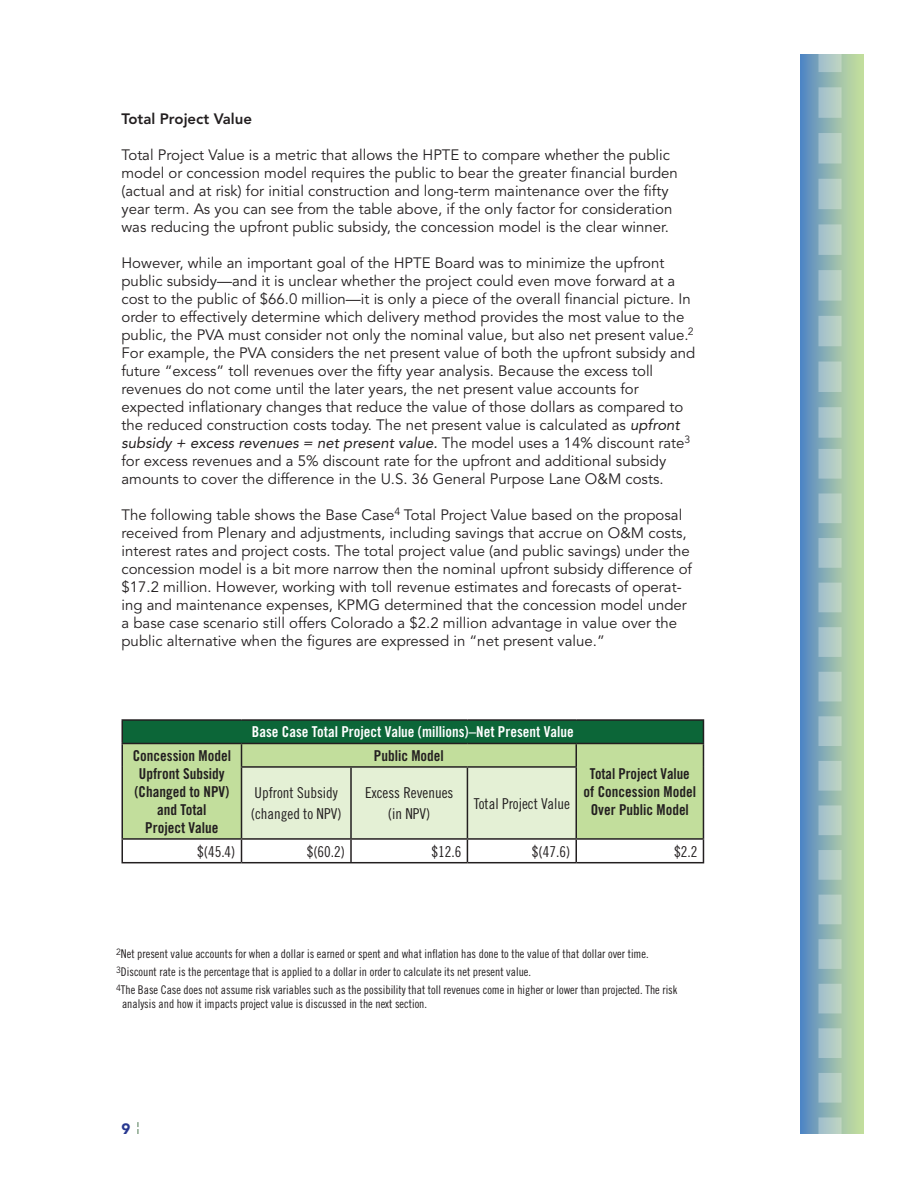
<style>
.page{position:relative;width:918px;height:1188px;background:#fff}
.page>*{position:absolute;margin:0;border:0;box-sizing:border-box;transform-origin:0 0}
.t1{font:15px/18px "Avenir";color:#231f20}
.t2{font:15px/18px "Trade Gothic Bold Cond Twenty";color:#231f20;text-align:center}
.t3{font:15px/21px "Trade Gothic Cond Eighteen";color:#231f20}
.t4{font:15px "Trade Gothic Bold Cond Twenty";color:#fff}
.t5{font:800 15px "Avenir";color:#231f20}
.t6{font:900 15px "Avenir";color:#283890}
.t7{font:12px/18px "Trade Gothic Cond Eighteen";color:#231f20}
.s1{font-style:italic}
</style>
<div class="page">
<div style="left:122px;top:720px;width:581px;height:23px;background:#0c6638"></div>
<div style="left:123px;top:744px;width:580px;height:94px;background:#c2de9c"></div>
<hr style="left:121px;top:719px;width:121px;height:2px;background:#231f20">
<hr style="left:121px;top:721px;width:2px;height:22px;background:#231f20">
<hr style="left:242px;top:719px;width:109px;height:2px;background:#231f20">
<hr style="left:351px;top:719px;width:116px;height:2px;background:#231f20">
<hr style="left:467px;top:719px;width:109px;height:2px;background:#231f20">
<hr style="left:576px;top:719px;width:128px;height:2px;background:#231f20">
<hr style="left:121px;top:743px;width:121px;height:1px;background:#231f20">
<hr style="left:121px;top:744px;width:2px;height:23px;background:#231f20">
<hr style="left:242px;top:743px;width:109px;height:1px;background:#231f20">
<hr style="left:351px;top:743px;width:116px;height:1px;background:#231f20">
<hr style="left:467px;top:743px;width:109px;height:1px;background:#231f20">
<hr style="left:576px;top:743px;width:128px;height:1px;background:#231f20">
<hr style="left:575px;top:744px;width:2px;height:22px;background:#231f20">
<svg style="left:703px;top:721px;width:1px;height:46px"></svg>
<hr style="left:121px;top:767px;width:2px;height:71px;background:#231f20">
<hr style="left:467px;top:766px;width:110px;height:2px;background:#231f20">
<hr style="left:575px;top:768px;width:2px;height:70px;background:#231f20">
<hr style="left:703px;top:767px;width:1px;height:71px;background:#231f20">
<hr style="left:121px;top:838px;width:121px;height:2px;background:#231f20">
<hr style="left:121px;top:840px;width:2px;height:22px;background:#231f20">
<svg style="left:241px;top:744px;width:335px;height:118px"></svg>
<hr style="left:576px;top:838px;width:128px;height:2px;background:#231f20">
<hr style="left:575px;top:840px;width:2px;height:22px;background:#231f20">
<svg style="left:703px;top:840px;width:1px;height:22px"></svg>
<hr style="left:121px;top:862px;width:121px;height:1px;background:#231f20">
<hr style="left:242px;top:862px;width:109px;height:1px;background:#231f20">
<hr style="left:351px;top:862px;width:116px;height:1px;background:#231f20">
<hr style="left:467px;top:862px;width:109px;height:1px;background:#231f20">
<hr style="left:576px;top:862px;width:128px;height:1px;background:#231f20">
<div style="left:800px;top:54px;width:64px;height:1080px;background:linear-gradient(to right,#5688c5,#cbe39c)"></div>
<svg style="left:818px;top:54px;width:24px;height:384px;background:#a3c1c0"></svg>
<svg style="left:818px;top:449px;width:24px;height:685px;background:#a0bfbf"></svg>
<svg style="left:137px;top:1122px;width:2px;height:12px"></svg>
<p class="t5" style="left:122px;top:110px;width:132px">Total Project Value</p>
<p class="t1" style="left:122px;top:146px;width:558px">Total Project Value is a metric that allows the HPTE to compare whether the public model or concession model requires the public to bear the greater financial burden (actual and at risk) for initial construction and long-term maintenance over the fifty year term. As you can see from the table above, if the only factor for consideration was reducing the upfront public subsidy, the concession model is the clear winner.</p>
<p class="t1" style="left:122px;top:254px;width:575px">However, while an important goal of the HPTE Board was to minimize the upfront public subsidy—and it is unclear whether the project could even move forward at a cost to the public of $66.0 million—it is only a piece of the overall financial picture. In order to effectively determine which delivery method provides the most value to the public, the PVA must consider not only the nominal value, but also net present value.<sup>2<br></sup>For example, the PVA considers the net present value of both the upfront subsidy and future “excess” toll revenues over the fifty year analysis. Because the excess toll revenues do not come until the later years, the net present value accounts for expected inflationary changes that reduce the value of those dollars as compared to the reduced construction costs today. The net present value is calculated as <span class="s1">upfront subsidy + excess revenues = net present value.</span> The model uses a 14% discount rate<sup>3 </sup>for excess revenues and a 5% discount rate for the upfront and additional subsidy amounts to cover the difference in the U.S. 36 General Purpose Lane O&amp;M costs.</p>
<p class="t1" style="left:121px;top:506px;width:572px">The following table shows the Base Case<sup>4</sup> Total Project Value based on the proposal received from Plenary and adjustments, including savings that accrue on O&amp;M costs, interest rates and project costs. The total project value (and public savings) under the concession model is a bit more narrow then the nominal upfront subsidy difference of $17.2 million. However, working with toll revenue estimates and forecasts of operat&shy;ing and maintenance expenses, KPMG determined that the concession model under a base case scenario still offers Colorado a $2.2 million advantage in value over the public alternative when the figures are expressed in “net present value.”</p>
<p class="t4" style="left:252px;top:723px;width:323px">Base Case Total Project Value (millions)–Net Present Value</p>
<p class="t2" style="left:133px;top:746px;width:100px">Concession Model<br>Upfront Subsidy (Changed to NPV) and Total<br>Project Value</p>
<p class="t2" style="left:374px;top:746px;width:71px">Public Model</p>
<p class="t3" style="left:251px;top:782px;width:92px">Upfront Subsidy (changed to NPV)</p>
<p class="t3" style="left:365px;top:782px;width:90px;text-align:center">Excess Revenues (in NPV)</p>
<p class="t3" style="left:474px;top:793px;width:98px">Total Project Value</p>
<p class="t2" style="left:584px;top:764px;width:114px">Total Project Value of Concession Model<br>Over Public Model</p>
<p class="t3" style="left:197px;top:841px;width:40px">$(45.4)</p>
<p class="t3" style="left:307px;top:841px;width:40px">$(60.2)</p>
<p class="t3" style="left:431px;top:841px;width:31px">$12.6</p>
<p class="t3" style="left:532px;top:841px;width:40px">$(47.6)</p>
<p class="t3" style="left:674px;top:841px;width:25px">$2.2</p>
<p class="t7" style="left:116px;top:944px;width:563px"><sup>2</sup>Net present value accounts for when a dollar is earned or spent and what inflation has done to the value of that dollar over time.<br><sup>3</sup>Discount rate is the percentage that is applied to a dollar in order to calculate its net present value.<br><sup>4</sup>The Base Case does not assume risk variables such as the possibility that toll revenues come in higher or lower than projected. The risk</p>
<p class="t7" style="left:122px;top:995px;width:306px">analysis and how it impacts project value is discussed in the next section.</p>
<p class="t6" style="left:122px;top:1119px;width:10px">9</p>
</div>
